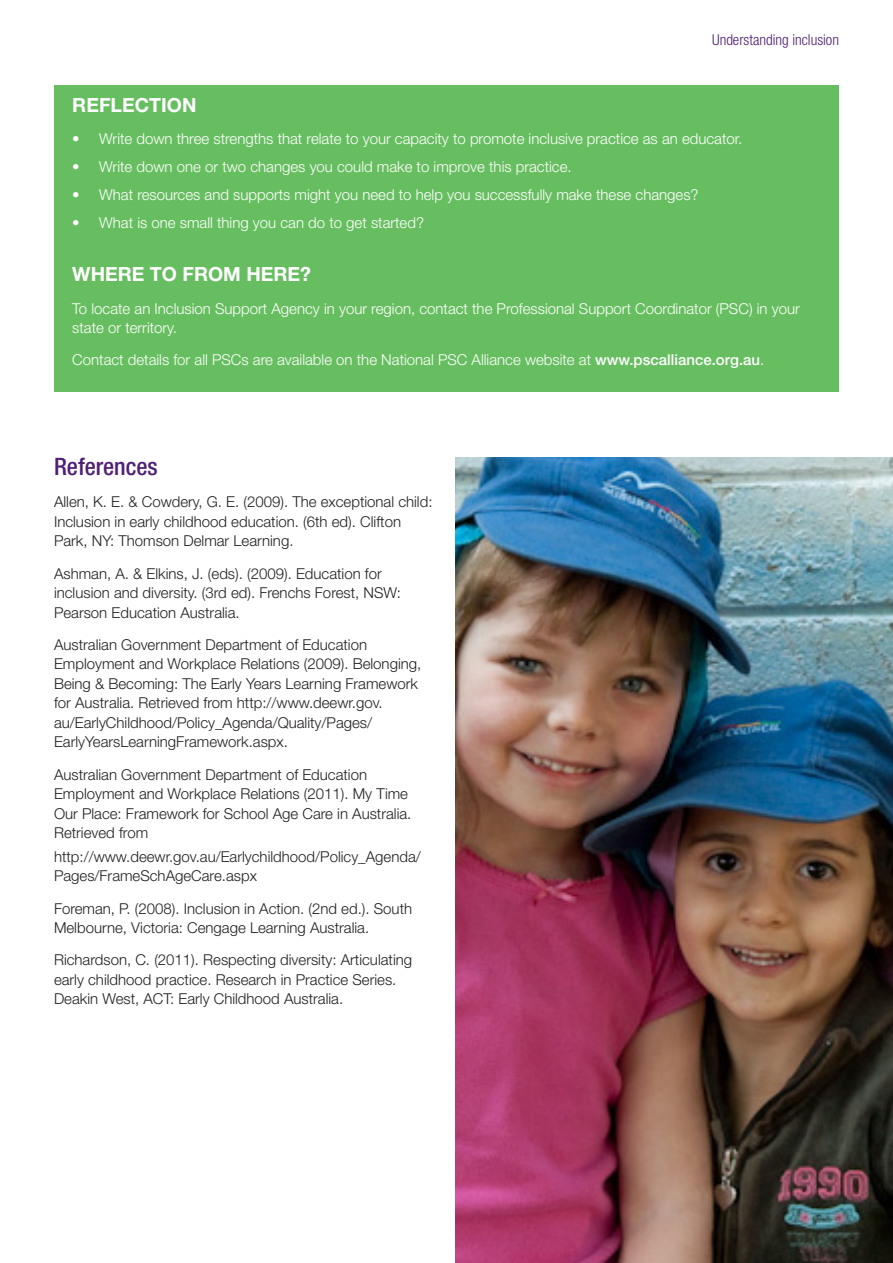
<style>
.page{position:relative;width:893px;height:1263px;background:#fff}
.page>*{position:absolute;margin:0;border:0;box-sizing:border-box;transform-origin:0 0}
.heading_1{font:500 condensed 24px "Helvetica Neue LT Std";color:#501f75}
.quest{font:700 19.5px "Helvetica Neue LT Std";color:#fff}
.t1{font:300 15px/19.5px "Helvetica Neue LT Std";color:#231f20}
.bullets{font:300 15px/19.5px "Helvetica Neue LT Std";color:#fff}
.t2{font:300 condensed 15px "Helvetica Neue LT Std";color:#501f75}
.s1{font-weight:500}
</style>
<div class="page">
<div style="left:55px;top:85px;width:784px;height:306px;background:#67be60"></div>
<img style="left:455px;top:458px;width:437px;height:805px">
<p class="t2" style="left:712px;top:31px;width:128px">Understanding inclusion</p>
<p class="quest" style="left:72px;top:93px;width:126px">REFLECTION</p>
<p class="bullets" style="left:72px;top:129px;width:672px">• Write down three strengths that relate to your capacity to promote inclusive practice as an educator.</p>
<p class="bullets" style="left:72px;top:157px;width:501px">• Write down one or two changes you could make to improve this practice.</p>
<p class="bullets" style="left:72px;top:185px;width:628px">• What resources and supports might you need to help you successfully make these changes?</p>
<p class="bullets" style="left:72px;top:213px;width:353px">• What is one small thing you can do to get started?</p>
<p class="quest" style="left:72px;top:262px;width:240px">WHERE TO FROM HERE?</p>
<p class="bullets" style="left:72px;top:298px;width:729px">To locate an Inclusion Support Agency in your region, contact the Professional Support Coordinator (PSC) in your state or territory.</p>
<p class="bullets" style="left:72px;top:350px;width:693px">Contact details for all PSCs are available on the National PSC Alliance website at <span class="s1">www.pscalliance.org.au</span>.</p>
<p class="heading_1" style="left:54px;top:452px;width:105px">References</p>
<p class="t1" style="left:54px;top:492px;width:380px">Allen, K. E. &amp; Cowdery, G. E. (2009). The exceptional child:<br>Inclusion in early childhood education. (6th ed). Clifton<br>Park, NY: Thomson Delmar Learning.</p>
<p class="t1" style="left:54px;top:563px;width:349px">Ashman, A. &amp; Elkins, J. (eds). (2009). Education for inclusion and diversity. (3rd ed). Frenchs Forest, NSW:<br>Pearson Education Australia.</p>
<p class="t1" style="left:54px;top:634px;width:369px">Australian Government Department of Education Employment and Workplace Relations (2009). Belonging, Being &amp; Becoming: The Early Years Learning Framework for Australia. Retrieved from http://www.deewr.gov. au/EarlyChildhood/Policy_Agenda/Quality/Pages/ EarlyYearsLearningFramework.aspx.</p>
<p class="t1" style="left:54px;top:764px;width:359px">Australian Government Department of Education Employment and Workplace Relations (2011). My Time Our Place: Framework for School Age Care in Australia.<br>Retrieved from</p>
<p class="t1" style="left:54px;top:846px;width:368px">http://www.deewr.gov.au/Earlychildhood/Policy_Agenda/<br>Pages/FrameSchAgeCare.aspx</p>
<p class="t1" style="left:54px;top:898px;width:360px">Foreman, P. (2008). Inclusion in Action. (2nd ed.). South<br>Melbourne, Victoria: Cengage Learning Australia.</p>
<p class="t1" style="left:54px;top:950px;width:360px">Richardson, C. (2011). Respecting diversity: Articulating early childhood practice. Research in Practice Series.<br>Deakin West, ACT: Early Childhood Australia.</p>
</div>
